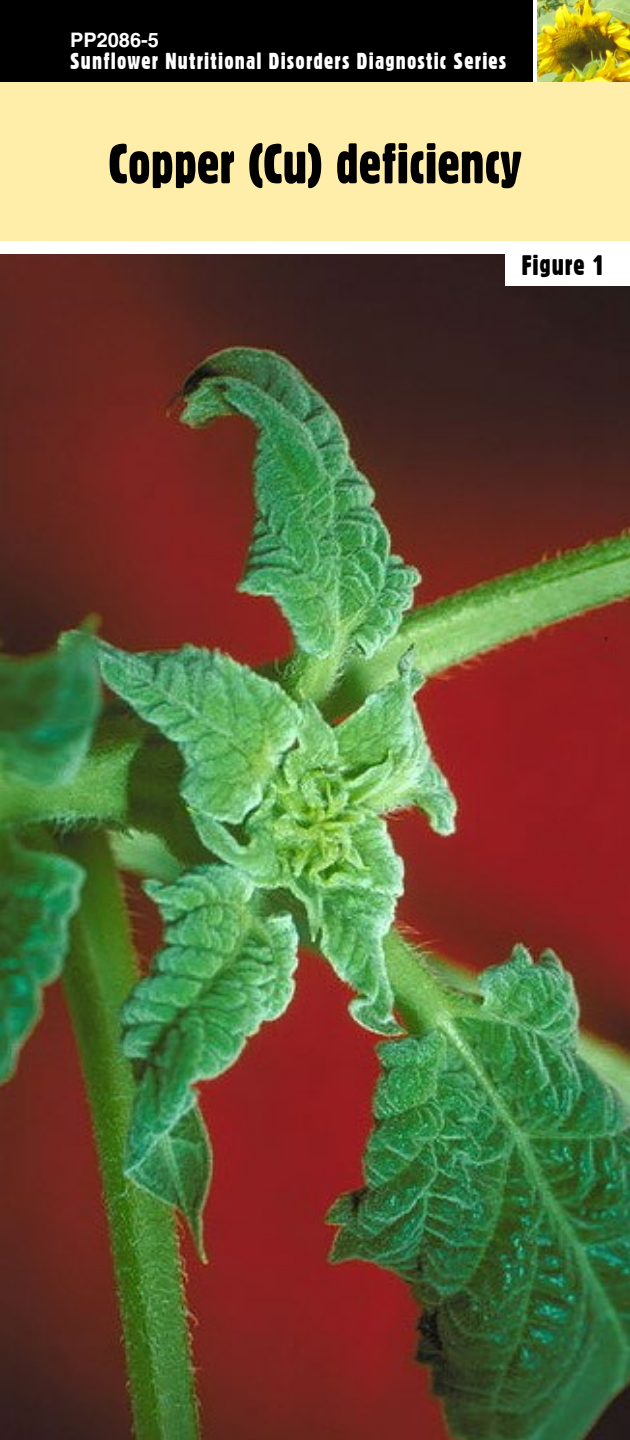
<style>
.page{position:relative;width:630px;height:1440px;background:#fff}
.page>*{position:absolute;margin:0;border:0;box-sizing:border-box;transform-origin:0 0}
.Disorder_name{font:55px "Gothic 821 Condensed BT";color:#000}
.Body_text{font:27.5px "Gothic 821 Condensed BT";letter-spacing:.03em;color:#000}
.Body_text-2{font:22.5px "Gothic 821 Condensed BT";letter-spacing:.05em;color:#fff}
.Body_text-3{font:700 20px "Helvetica LT Std";color:#fff}
</style>
<div class="page">
<div style="left:0;top:0;width:532px;height:82px;background:#000"></div>
<img style="left:538px;top:0;width:92px;height:82px">
<div style="left:0;top:82px;width:630px;height:159px;background:#fea"></div>
<img style="left:0;top:254px;width:630px;height:1186px">
<div style="left:506px;top:247px;width:124px;height:39px;background:#fff"></div>
<p class="Body_text-3" style="left:70px;top:28px;width:90px">PP2086-5</p>
<p class="Body_text-2" style="left:70px;top:48px;width:438px">Sunflower Nutritional Disorders Diagnostic Series</p>
<p class="Disorder_name" style="left:108px;top:130px;width:415px">Copper (Cu) deficiency</p>
<p class="Body_text" style="left:522px;top:249px;width:85px">Figure 1</p>
</div>
